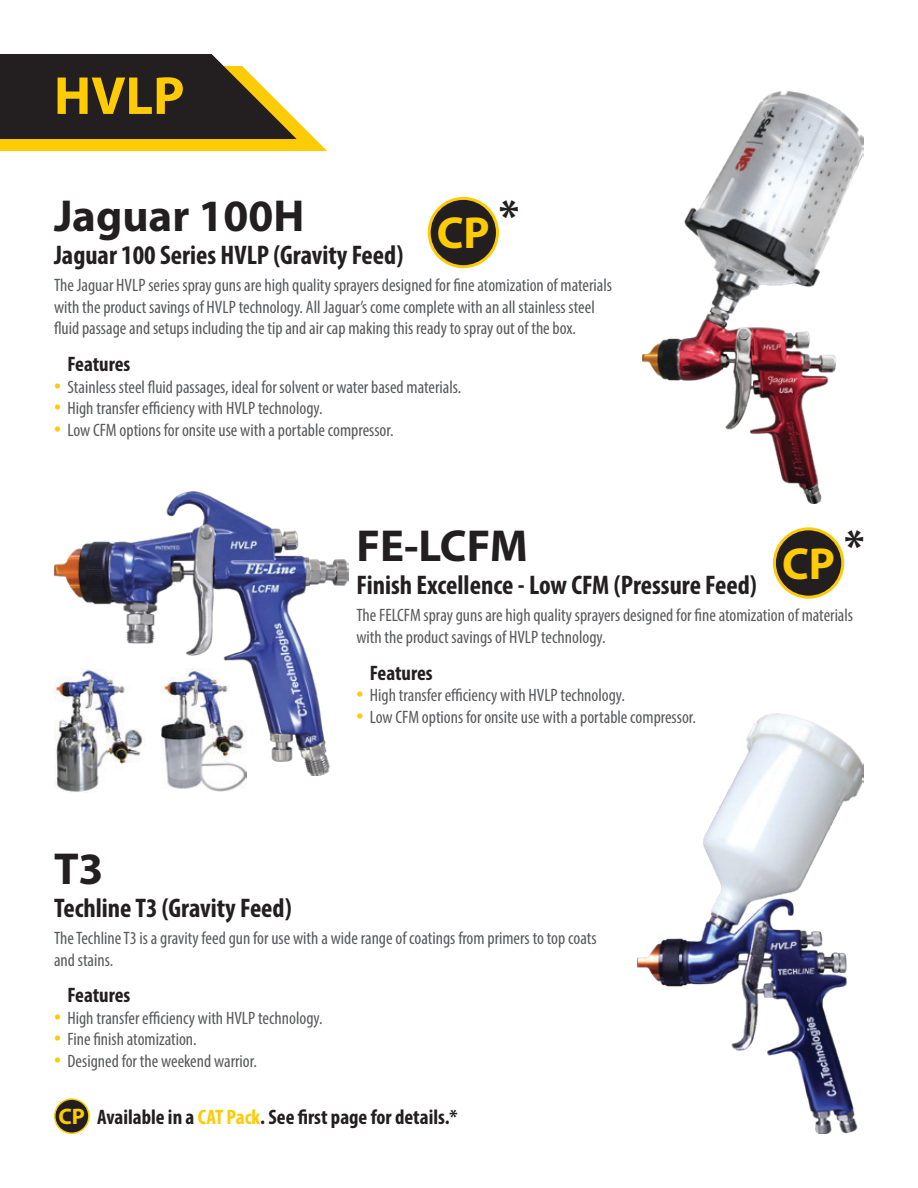
<style>
.page{position:relative;width:918px;height:1188px;background:#fff}
.page>*{position:absolute;margin:0;border:0;box-sizing:border-box;transform-origin:0 0}
.t1{font:700 54px "Myriad Pro";color:#ffcb04}
.t2{font:700 45px "Myriad Pro";color:#231f20}
.t3{font:700 45px "Myriad Pro";color:#ffcb04}
.t4{font:700 condensed 27px "Myriad Pro";color:#231f20}
.t5{font:700 22.5px "Myriad Pro";color:#ffcb04}
.t6{font:700 condensed 21px "Myriad Pro";color:#231f20}
.t7{font:condensed 18px/21.6px "Myriad Pro";color:#58595b}
.s1{font-size:27px;color:#ffcb04}
.s2{color:#ffcb04}
</style>
<div class="page">
<svg style="left:0;top:54px;width:327px;height:97px"></svg>
<img style="left:642px;top:91px;width:222px;height:413px">
<img style="left:54px;top:491px;width:295px;height:285px">
<img style="left:54px;top:668px;width:92px;height:124px">
<img style="left:160px;top:668px;width:86px;height:124px">
<img style="left:637px;top:713px;width:227px;height:421px">
<div style="left:55px;top:1099px;width:34px;height:34px;background:#231f20;border-radius:50%"></div>
<div style="left:54px;top:1098px;width:36px;height:36px;border:2px solid #ffcb04;border-radius:50%"></div>
<div style="left:429px;top:198px;width:68px;height:69px;background:#231f20;border-radius:50%"></div>
<div style="left:428px;top:197px;width:71px;height:71px;border:3px solid #ffcb04;border-radius:50%"></div>
<div style="left:774px;top:529px;width:69px;height:68px;background:#231f20;border-radius:50%"></div>
<div style="left:773px;top:527px;width:71px;height:72px;border:3px solid #ffcb04;border-radius:50%"></div>
<p class="t1" style="left:54px;top:61px;width:132px">HVLP</p>
<p class="t2" style="left:499px;top:186px;width:22px">*</p>
<p class="t2" style="left:54px;top:186px;width:252px">Jaguar 100H</p>
<p class="t4" style="left:54px;top:238px;width:351px">Jaguar 100 Series HVLP (Gravity Feed)</p>
<p class="t7" style="left:54px;top:274px;width:560px">The Jaguar HVLP series spray guns are high quality sprayers designed for fine atomization of materials with the product savings of HVLP technology. All Jaguar’s come complete with an all stainless steel fluid passage and setups including the tip and air cap making this ready to spray out of the box.</p>
<p class="t6" style="left:68px;top:351px;width:64px">Features</p>
<p class="t7" style="left:54px;top:376px;width:409px"><span class="s1">•</span> Stainless steel fluid passages, ideal for solvent or water based materials.</p>
<p class="t7" style="left:54px;top:397px;width:270px"><span class="s1">•</span> High transfer efficiency with HVLP technology.</p>
<p class="t7" style="left:54px;top:419px;width:341px"><span class="s1">•</span> Low CFM options for onsite use with a portable compressor.</p>
<p class="t3" style="left:437px;top:204px;width:54px">CP</p>
<p class="t2" style="left:356px;top:517px;width:173px">FE-LCFM</p>
<p class="t4" style="left:356px;top:569px;width:402px">Finish Excellence - Low CFM (Pressure Feed)</p>
<p class="t7" style="left:356px;top:605px;width:498px">The FELCFM spray guns are high quality sprayers designed for fine atomization of materials with the product savings of HVLP technology.</p>
<p class="t6" style="left:370px;top:660px;width:64px">Features</p>
<p class="t7" style="left:356px;top:684px;width:270px"><span class="s1">•</span> High transfer efficiency with HVLP technology.</p>
<p class="t7" style="left:356px;top:706px;width:341px"><span class="s1">•</span> Low CFM options for onsite use with a portable compressor.</p>
<p class="t2" style="left:844px;top:517px;width:22px">*</p>
<p class="t3" style="left:782px;top:534px;width:54px">CP</p>
<p class="t2" style="left:54px;top:839px;width:51px">T3</p>
<p class="t4" style="left:54px;top:891px;width:239px">Techline T3 (Gravity Feed)</p>
<p class="t7" style="left:54px;top:927px;width:544px">The Techline T3 is a gravity feed gun for use with a wide range of coatings from primers to top coats and stains.</p>
<p class="t6" style="left:68px;top:982px;width:64px">Features</p>
<p class="t7" style="left:54px;top:1007px;width:270px"><span class="s1">•</span> High transfer efficiency with HVLP technology.</p>
<p class="t7" style="left:54px;top:1029px;width:144px"><span class="s1">•</span> Fine finish atomization.</p>
<p class="t7" style="left:54px;top:1050px;width:204px"><span class="s1">•</span> Designed for the weekend warrior.</p>
<p class="t5" style="left:59px;top:1102px;width:28px">CP</p>
<p class="t6" style="left:97px;top:1104px;width:362px">Available in a <span class="s2">CAT Pack</span>. See first page for details.*</p>
</div>
